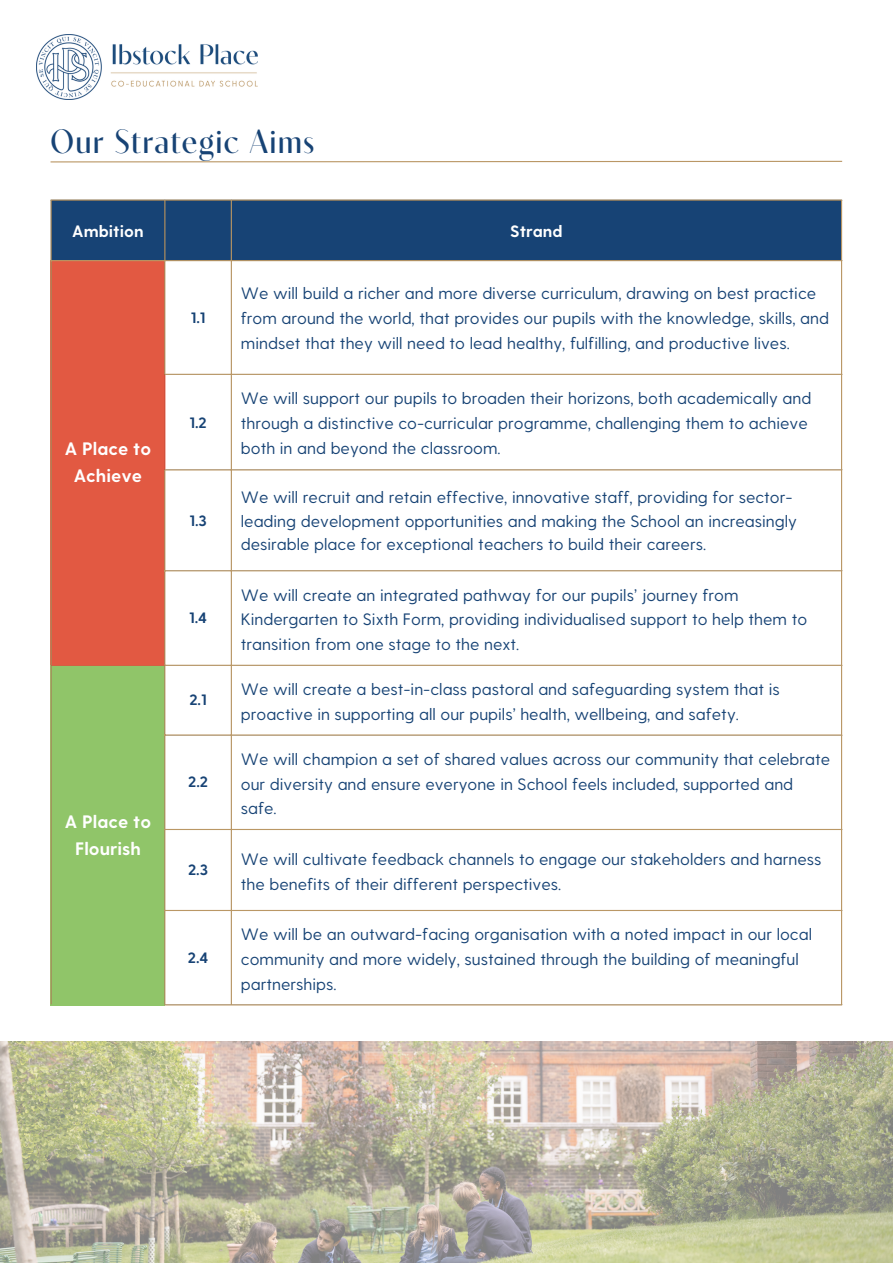
<style>
.page{position:relative;width:893px;height:1264px;background:#fff}
.page>*{position:absolute;margin:0;border:0;box-sizing:border-box;transform-origin:0 0}
.t1{font:33.45px "Contralto Big";letter-spacing:.04em;color:#174375}
.t2{font:700 18px/27px "Greycliff CF";color:#fff;text-align:center}
.t3{font:16.5px/24.8px "Greycliff CF";color:#174375}
.t4{font:700 16.5px "Greycliff CF";color:#fff}
.t5{font:700 15px "Greycliff CF";color:#174375}
</style>
<div class="page">
<img style="left:37px;top:35px;width:220px;height:65px">
<svg style="left:50px;top:160px;width:793px;height:3px"></svg>
<div style="left:52px;top:201px;width:789px;height:59px;background:#174375"></div>
<div style="left:51px;top:260px;width:114px;height:405px;background:#e25942"></div>
<div style="left:51px;top:665px;width:114px;height:340px;background:#90c569"></div>
<hr style="left:51px;top:201px;width:1px;height:803px;background:#ba9765">
<hr style="left:164px;top:201px;width:1px;height:173px;background:#ba9765">
<hr style="left:164px;top:470px;width:1px;height:534px;background:#ba9765">
<hr style="left:231px;top:201px;width:1px;height:803px;background:#ba9765">
<hr style="left:841px;top:201px;width:1px;height:803px;background:#ba9765">
<hr style="left:51px;top:199px;width:791px;height:2px;background:#ba9765">
<hr style="left:51px;top:260px;width:791px;height:1px;background:#ba9765">
<hr style="left:164px;top:374px;width:678px;height:1px;background:#ba9765">
<hr style="left:164px;top:469px;width:678px;height:1px;background:#ba9765">
<hr style="left:164px;top:570px;width:678px;height:1px;background:#ba9765">
<hr style="left:164px;top:664px;width:678px;height:2px;background:#ba9765">
<hr style="left:164px;top:734px;width:678px;height:1px;background:#ba9765">
<hr style="left:164px;top:829px;width:678px;height:1px;background:#ba9765">
<hr style="left:164px;top:909px;width:678px;height:2px;background:#ba9765">
<hr style="left:164px;top:1004px;width:678px;height:1px;background:#ba9765">
<hr style="left:52px;top:664px;width:112px;height:2px;background:#e25942">
<img style="left:0;top:1041px;width:892px;height:221px">
<p class="t1" style="left:51px;top:121px;width:265px">Our Strategic Aims</p>
<p class="t4" style="left:72px;top:220px;width:73px">Ambition</p>
<p class="t4" style="left:510px;top:220px;width:54px">Strand</p>
<p class="t2" style="left:65px;top:434px;width:88px">A Place to<br>Achieve</p>
<p class="t2" style="left:65px;top:807px;width:88px">A Place to<br>Flourish</p>
<p class="t5" style="left:191px;top:308px;width:16px">1.1</p>
<p class="t5" style="left:189px;top:412px;width:19px">1.2</p>
<p class="t5" style="left:189px;top:510px;width:19px">1.3</p>
<p class="t5" style="left:189px;top:608px;width:20px">1.4</p>
<p class="t3" style="left:241px;top:280px;width:589px">We will build a richer and more diverse curriculum, drawing on best practice from around the world, that provides our pupils with the knowledge, skills, and mindset that they will need to lead healthy, fulfilling, and productive lives.</p>
<p class="t3" style="left:241px;top:385px;width:572px">We will support our pupils to broaden their horizons, both academically and through a distinctive co-curricular programme, challenging them to achieve both in and beyond the classroom.</p>
<p class="t3" style="left:241px;top:484px;width:557px;line-height:23.5px">We will recruit and retain effective, innovative staff, providing for sector&shy;leading development opportunities and making the School an increasingly desirable place for exceptional teachers to build their careers.</p>
<p class="t3" style="left:241px;top:581px;width:568px">We will create an integrated pathway for our pupils’ journey from<br>Kindergarten to Sixth Form, providing individualised support to help them to transition from one stage to the next.</p>
<p class="t5" style="left:189px;top:690px;width:19px">2.1</p>
<p class="t3" style="left:241px;top:676px;width:540px">We will create a best-in-class pastoral and safeguarding system that is proactive in supporting all our pupils’ health, wellbeing, and safety.</p>
<p class="t5" style="left:188px;top:772px;width:21px">2.2</p>
<p class="t3" style="left:241px;top:745px;width:590px">We will champion a set of shared values across our community that celebrate our diversity and ensure everyone in School feels included, supported and safe.</p>
<p class="t5" style="left:188px;top:859px;width:22px">2.3</p>
<p class="t3" style="left:241px;top:845px;width:582px">We will cultivate feedback channels to engage our stakeholders and harness the benefits of their different perspectives.</p>
<p class="t5" style="left:188px;top:947px;width:22px">2.4</p>
<p class="t3" style="left:241px;top:921px;width:572px">We will be an outward-facing organisation with a noted impact in our local community and more widely, sustained through the building of meaningful partnerships.</p>
</div>
